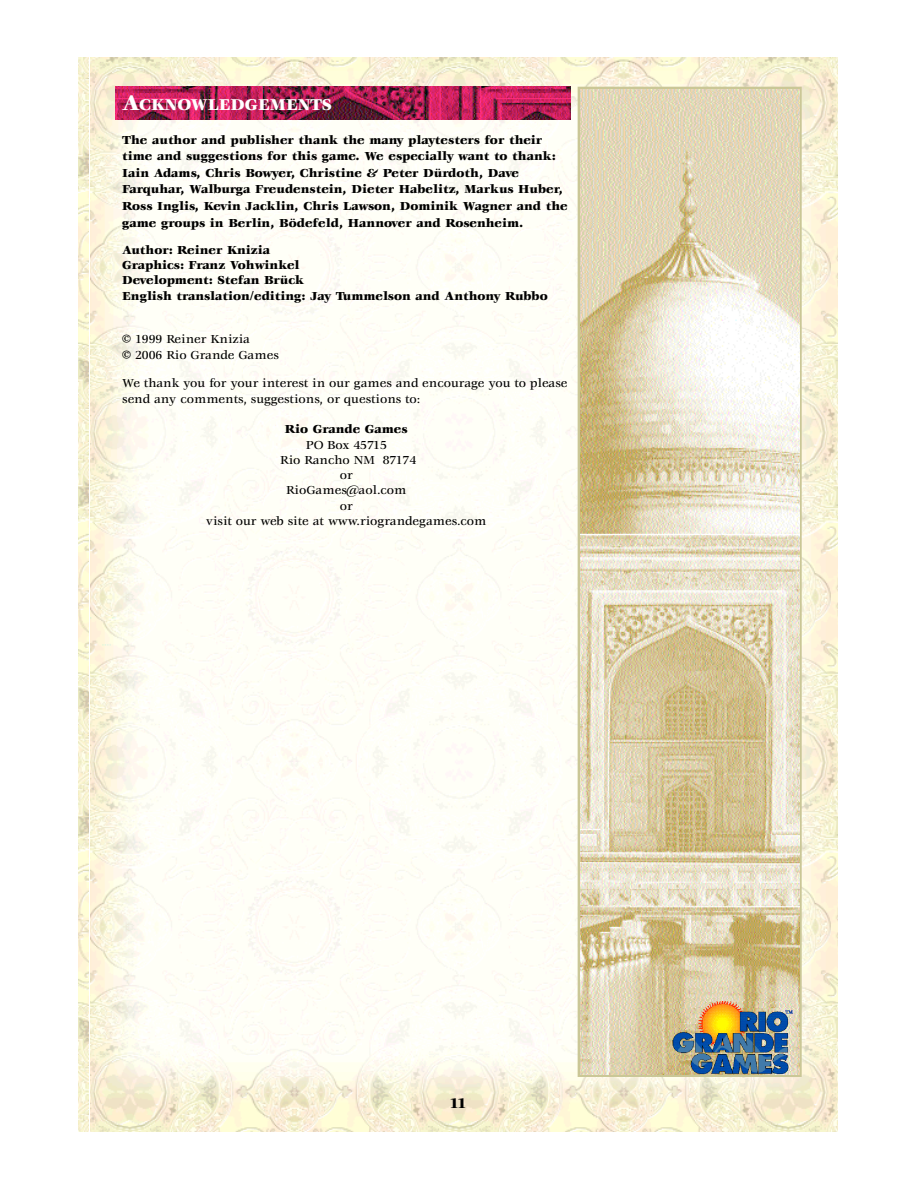
<style>
.page{position:relative;width:918px;height:1188px;background:#fff}
.page>*{position:absolute;margin:0;border:0;box-sizing:border-box;transform-origin:0 0}
.t1{font:900 17.25px "Veljovic";color:#fff}
.t2{font:900 15.3px "Veljovic";color:#000}
.t3{font:900 12.75px/16.6px "Veljovic";color:#000}
.t4{font:500 12.75px/15.3px "Veljovic";color:#000}
.s1{font-size:22.95px}
.s2{font-size:17.85px}
</style>
<div class="page">
<img style="left:90px;top:58px;width:748px;height:1073px">
<div style="left:578px;top:87px;width:224px;height:990px;border:3px solid #cac796"></div>
<img style="left:580px;top:89px;width:219px;height:985px">
<img style="left:79px;top:58px;width:10px;height:1073px">
<img style="left:115px;top:87px;width:455px;height:33px">
<img style="left:673px;top:1001px;width:119px;height:79px">
<h1 class="t1" style="left:122px;top:98px;width:211px"><span class="s1">A</span>CKNOWLEDGEMENTS</h1>
<p class="t3" style="left:122px;top:132px;width:447px">The author and publisher thank the many playtesters for their time and suggestions for this game. We especially want to thank:<br>Iain Adams, Chris Bowyer, Christine &amp; Peter Dürdoth, Dave Farquhar, Walburga Freudenstein, Dieter Habelitz, Markus Huber, Ross Inglis, Kevin Jacklin, Chris Lawson, Dominik Wagner and the game groups in Berlin, Bödefeld, Hannover and Rosenheim.</p>
<p class="t3" style="left:122px;top:243px;width:427px;line-height:15.3px">Author: Reiner Knizia<br>Graphics: Franz Vohwinkel<br>Development: Stefan Brück<br>English translation/editing: Jay Tummelson and Anthony Rubbo</p>
<p class="t4" style="left:122px;top:331px;width:158px;line-height:16.6px"><span class="s2">©</span> 1999 Reiner Knizia<br><span class="s2">©</span> 2006 Rio Grande Games</p>
<p class="t4" style="left:122px;top:377px;width:447px">We thank you for your interest in our games and encourage you to please send any comments, suggestions, or questions to:</p>
<p class="t3" style="left:285px;top:422px;width:124px">Rio Grande Games</p>
<p class="t4" style="left:206px;top:438px;width:282px;text-align:center">PO Box 45715<br>Rio Rancho NM 87174<br>or<br>RioGames@aol.com<br>or<br>visit our web site at www.riograndegames.com</p>
<p class="t2" style="left:450px;top:1097px;width:19px">11</p>
</div>
